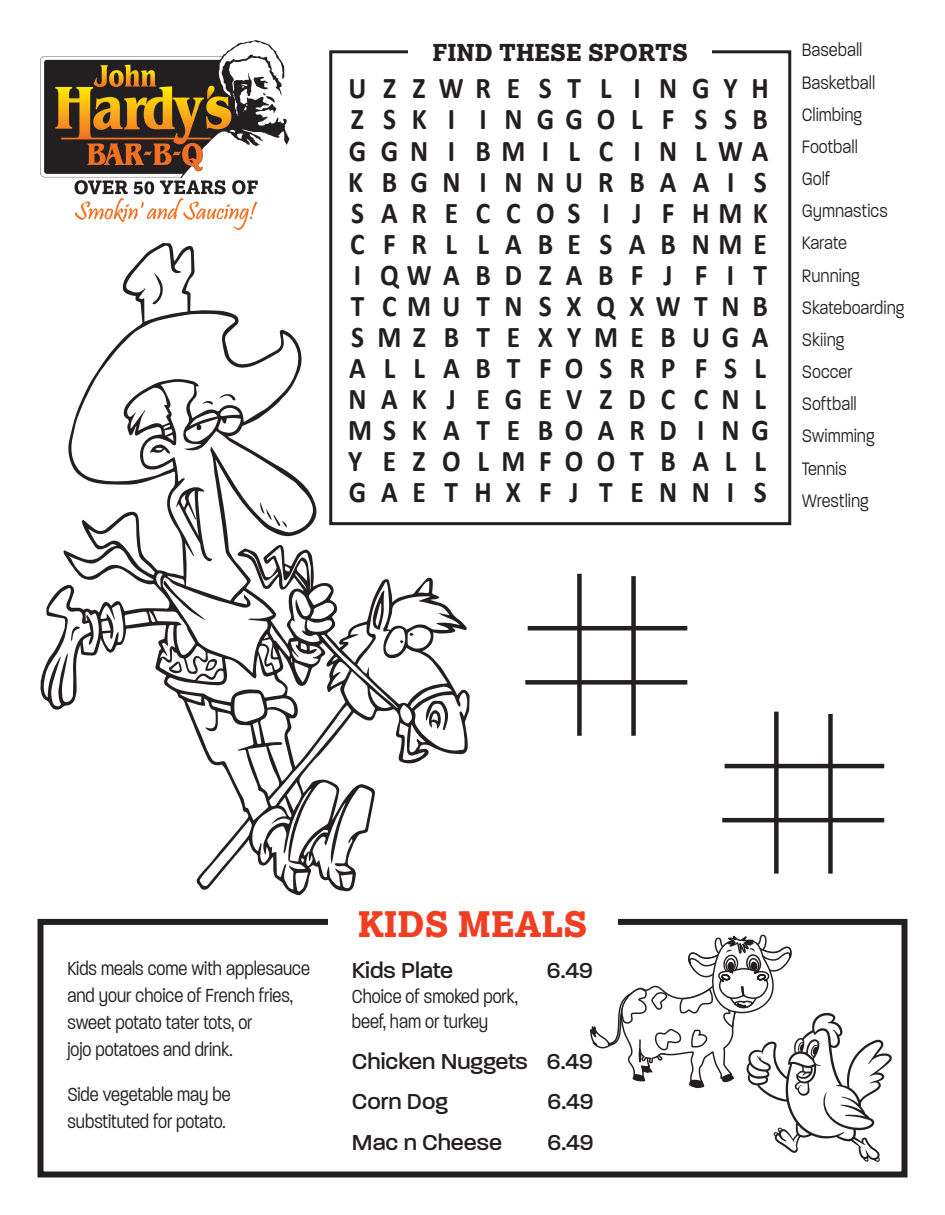
<style>
.page{position:relative;width:945px;height:1215px;background:#fff}
.page>*{position:absolute;margin:0;border:0;box-sizing:border-box;transform-origin:0 0}
.t1{font:800 35.1px "Lexia";color:#ef3e22}
.t2{font:700 30.15px/31px "Calibri";color:#231f20;text-align:justify;scale:.91 1}
.t3{font:500 23.4px/40.5px "Paralucent";color:#231f20}
.t4{font:800 23.25px "Lexia";color:#231f20}
.t5{font:300 20.4px/27px "Paralucent Condensed";color:#231f20}
.t6{font:19.5px/32.1px "Paralucent Text";color:#231f20;scale:.8 1}
</style>
<div class="page">
<svg style="left:41px;top:243px;width:429px;height:652px"></svg>
<svg style="left:176px;top:486px;width:36px;height:76px"></svg>
<svg style="left:259px;top:502px;width:28px;height:26px"></svg>
<svg style="left:150px;top:444px;width:20px;height:10px"></svg>
<svg style="left:202px;top:393px;width:33px;height:12px"></svg>
<svg style="left:163px;top:580px;width:42px;height:40px"></svg>
<svg style="left:373px;top:590px;width:11px;height:40px"></svg>
<svg style="left:152px;top:273px;width:11px;height:31px"></svg>
<svg style="left:71px;top:625px;width:9px;height:16px"></svg>
<svg style="left:426px;top:700px;width:22px;height:30px"></svg>
<svg style="left:169px;top:661px;width:13px;height:13px"></svg>
<svg style="left:205px;top:659px;width:12px;height:12px"></svg>
<svg style="left:409px;top:633px;width:5px;height:3px"></svg>
<svg style="left:400px;top:640px;width:3px;height:4px"></svg>
<div style="left:329px;top:50px;width:462px;height:475px;border:3px solid #231f20"></div>
<div style="left:409px;top:46px;width:303px;height:12px;background:#fff"></div>
<div style="left:38px;top:919px;width:870px;height:259px;border:6px solid #231f20"></div>
<svg style="left:590px;top:918px;width:302px;height:244px"></svg>
<div style="left:328px;top:916px;width:289px;height:14px;background:#fff"></div>
<img style="left:40px;top:40px;width:250px;height:190px">
<hr style="left:722px;top:818px;width:162px;height:4px;background:#231f20">
<hr style="left:725px;top:764px;width:159px;height:4px;background:#231f20">
<div style="left:774px;top:712px;width:5px;height:162px;background:#231f20"></div>
<div style="left:828px;top:714px;width:5px;height:160px;background:#231f20"></div>
<div style="left:525px;top:680px;width:162px;height:5px;background:#231f20"></div>
<hr style="left:528px;top:626px;width:159px;height:4px;background:#231f20">
<div style="left:577px;top:574px;width:5px;height:162px;background:#231f20"></div>
<div style="left:631px;top:576px;width:5px;height:160px;background:#231f20"></div>
<p class="t4" style="left:433px;top:37px;width:257px">FIND THESE SPORTS</p>
<p class="t2" style="left:348px;top:72px;width:464px">U Z Z W R E S T L I N G Y H Z S K I I N G G O L F S S B G G N I B M I L C I N L W A K B G N I N N U R B A A I S S A R E C C O S I J F H M K C F R L L A B E S A B N M E I Q W A B D Z A B F J F I T T C M U T N S X Q X W T N B S M Z B T E X Y M E B U G A A L L A B T F O S R P F S L N A K J E G E V Z D C C N L M S K A T E B O A R D I N G Y E Z O L M F O O T B A L L G A E T H X F J T E N N I S</p>
<p class="t6" style="left:802px;top:34px;width:130px">Baseball<br>Basketball<br>Climbing<br>Football<br>Golf<br>Gymnastics<br>Karate<br>Running<br>Skateboarding<br>Skiing<br>Soccer<br>Softball<br>Swimming<br>Tennis<br>Wrestling</p>
<p class="t5" style="left:68px;top:955px;width:244px">Kids meals come with applesauce and your choice of French fries, sweet potato tater tots, or<br>jojo potatoes and drink.</p>
<p class="t5" style="left:68px;top:1081px;width:165px">Side vegetable may be substituted for potato.</p>
<p class="t1" style="left:358px;top:901px;width:231px">KIDS MEALS</p>
<p class="t3" style="left:352px;top:950px;width:103px">Kids Plate</p>
<p class="t5" style="left:352px;top:984px;width:167px;line-height:25.3px">Choice of smoked pork, beef, ham or turkey</p>
<p class="t3" style="left:547px;top:950px;width:48px">6.49</p>
<p class="t3" style="left:352px;top:1041px;width:243px">Chicken Nuggets 6.49<br>Corn Dog</p>
<p class="t3" style="left:548px;top:1082px;width:48px">6.49</p>
<p class="t3" style="left:352px;top:1122px;width:152px">Mac n Cheese</p>
<p class="t3" style="left:548px;top:1122px;width:48px">6.49</p>
</div>
